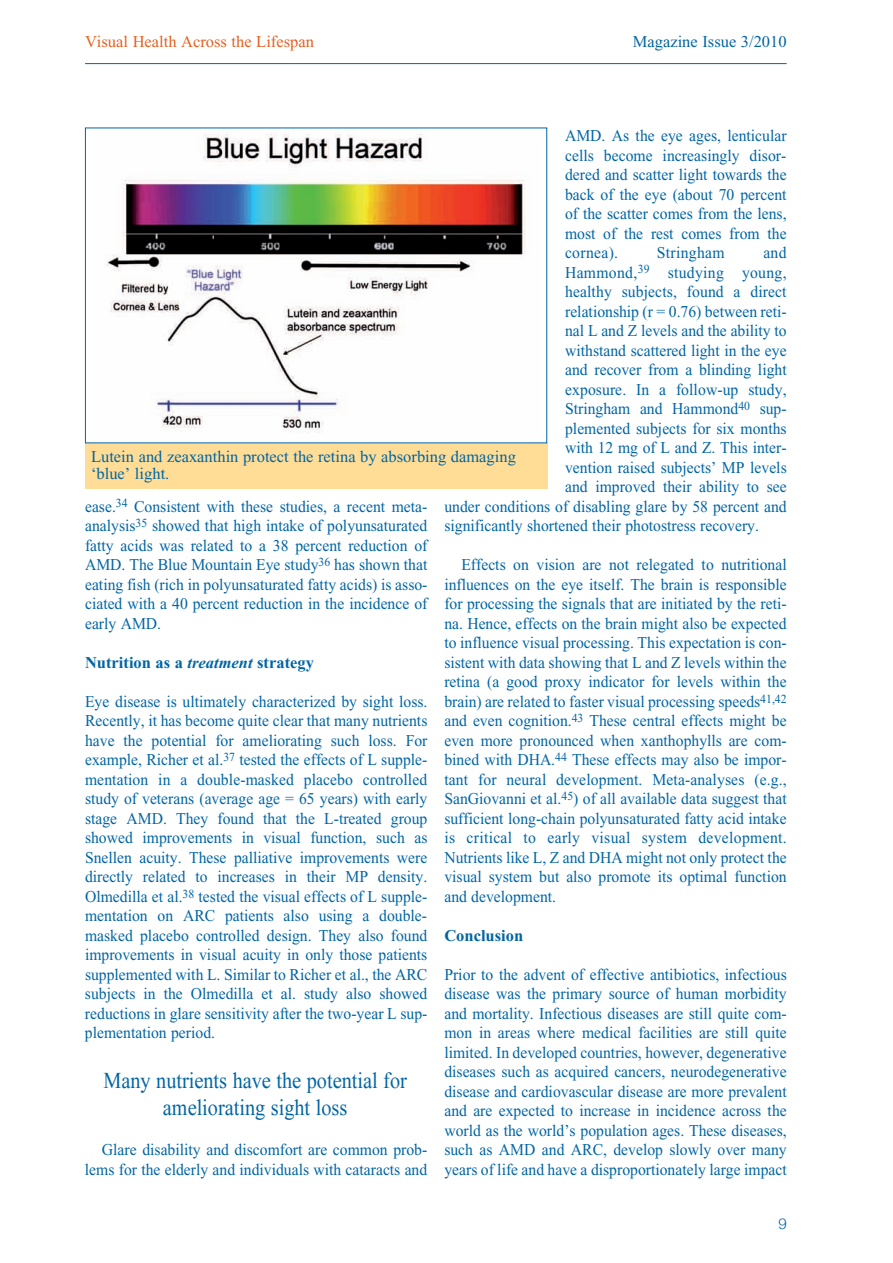
<style>
.page{position:relative;width:893px;height:1263px;background:#fff}
.page>*{position:absolute;margin:0;border:0;box-sizing:border-box;transform-origin:0 0}
.t1{font:22.5px/27px "Times New Roman";color:#0065a4;text-align:center;scale:.9 1}
.t2{font:16.5px/19.5px "Times New Roman";color:#0065a4;text-align:justify;scale:.95 1}
.t3{font:16.5px/16.5px "Times New Roman";color:#0065a4}
.t4{font:700 16.5px "Times New Roman";color:#0065a4}
.t5{font:16.5px "Times New Roman";letter-spacing:.02em;color:#0065a4;scale:.95 1}
.t6{font:16.5px "Times New Roman";color:#e7601f}
.t7{font:300 15px "Helvetica Neue";color:#0065a4}
.s1{font-style:italic}
</style>
<div class="page">
<hr style="left:85px;top:63px;width:702px;height:1px;background:#0065a4">
<div style="left:85px;top:443px;width:462px;height:46px;background:#ffdd96"></div>
<img style="left:105px;top:133px;width:421px;height:300px">
<p class="t6" style="left:85px;top:32px;width:230px">Visual Health Across the Lifespan</p>
<p class="t3" style="left:633px;top:33px;width:155px">Magazine Issue 3/2010</p>
<p class="t2" style="left:565px;top:126px;width:235px">AMD. As the eye ages, lenticular cells become increasingly disor&shy;dered and scatter light towards the back of the eye (about 70 percent of the scatter comes from the lens, most of the rest comes from the cornea).</p>
<p class="t5" style="left:657px;top:244px;width:73px">Stringham</p>
<p class="t2" style="left:763px;top:243px;width:26px">and</p>
<p class="t5" style="left:565px;top:263px;width:235px">Hammond,<sup>39</sup> studying young,</p>
<p class="t2" style="left:565px;top:282px;width:235px">healthy subjects, found a direct</p>
<p class="t2" style="left:565px;top:301px;width:235px">relationship (r = 0.76) between reti-</p>
<p class="t2" style="left:565px;top:321px;width:235px">nal L and Z levels and the ability to</p>
<p class="t2" style="left:565px;top:340px;width:235px">withstand scattered light in the eye</p>
<p class="t2" style="left:565px;top:360px;width:235px">and recover from a blinding light</p>
<p class="t2" style="left:565px;top:379px;width:235px">exposure. In a follow-up study,</p>
<p class="t2" style="left:565px;top:399px;width:235px">Stringham and Hammond<sup>40</sup> sup-</p>
<p class="t2" style="left:565px;top:418px;width:235px">plemented subjects for six months</p>
<p class="t2" style="left:565px;top:438px;width:235px">with 12 mg of L and Z. This inter-</p>
<p class="t2" style="left:565px;top:457px;width:235px">vention raised subjects’ MP levels</p>
<p class="t2" style="left:565px;top:477px;width:235px">and improved their ability to see</p>
<p class="t2" style="left:444px;top:496px;width:362px">under conditions of disabling glare by 58 percent and</p>
<p class="t2" style="left:444px;top:516px;width:333px">significantly shortened their photostress recovery.</p>
<p class="t2" style="left:444px;top:555px;width:362px;text-indent:17px">Effects on vision are not relegated to nutritional influences on the eye itself. The brain is responsible for processing the signals that are initiated by the reti&shy;na. Hence, effects on the brain might also be expected to influence visual processing. This expectation is con&shy;sistent with data showing that L and Z levels within the retina (a good proxy indicator for levels within the brain) are related to faster visual processing speeds<sup>41,42 </sup>and even cognition.<sup>43</sup> These central effects might be even more pronounced when xanthophylls are com&shy;bined with DHA.<sup>44</sup> These effects may also be impor&shy;tant for neural development. Meta-analyses (e.g., SanGiovanni et al.<sup>45</sup>) of all available data suggest that sufficient long-chain polyunsaturated fatty acid intake is critical to early visual system development.<br>Nutrients like L, Z and DHA might not only protect the visual system but also promote its optimal function and development.</p>
<p class="t4" style="left:444px;top:926px;width:80px">Conclusion</p>
<p class="t2" style="left:444px;top:964px;width:362px">Prior to the advent of effective antibiotics, infectious disease was the primary source of human morbidity and mortality. Infectious diseases are still quite com&shy;mon in areas where medical facilities are still quite limited. In developed countries, however, degenerative diseases such as acquired cancers, neurodegenerative disease and cardiovascular disease are more prevalent and are expected to increase in incidence across the world as the world’s population ages. These diseases, such as AMD and ARC, develop slowly over many years of life and have a disproportionately large impact</p>
<p class="t3" style="left:91px;top:448px;width:426px">Lutein and zeaxanthin protect the retina by absorbing damaging ‘blue’ light.</p>
<p class="t2" style="left:85px;top:496px;width:362px">ease.<sup>34</sup> Consistent with these studies, a recent meta&shy;analysis<sup>35</sup> showed that high intake of polyunsaturated fatty acids was related to a 38 percent reduction of AMD. The Blue Mountain Eye study<sup>36</sup> has shown that eating fish (rich in polyunsaturated fatty acids) is asso&shy;ciated with a 40 percent reduction in the incidence of early AMD.</p>
<p class="t4" style="left:85px;top:653px;width:230px">Nutrition as a <span class="s1">treatment</span> strategy</p>
<p class="t2" style="left:85px;top:691px;width:362px">Eye disease is ultimately characterized by sight loss.<br>Recently, it has become quite clear that many nutrients have the potential for ameliorating such loss. For example, Richer et al.<sup>37</sup> tested the effects of L supple&shy;mentation in a double-masked placebo controlled study of veterans (average age = 65 years) with early stage AMD. They found that the L-treated group showed improvements in visual function, such as Snellen acuity. These palliative improvements were directly related to increases in their MP density.<br>Olmedilla et al.<sup>38</sup> tested the visual effects of L supple&shy;mentation on ARC patients also using a double&shy;masked placebo controlled design. They also found improvements in visual acuity in only those patients supplemented with L. Similar to Richer et al., the ARC subjects in the Olmedilla et al. study also showed reductions in glare sensitivity after the two-year L sup&shy;plementation period.</p>
<h1 class="t1" style="left:103px;top:1067px;width:339px">Many nutrients have the potential for ameliorating sight loss</h1>
<p class="t2" style="left:85px;top:1140px;width:362px;text-align:right">Glare disability and discomfort are common prob&shy;lems for the elderly and individuals with cataracts and</p>
<p class="t7" style="left:778px;top:1214px;width:10px">9</p>
</div>
